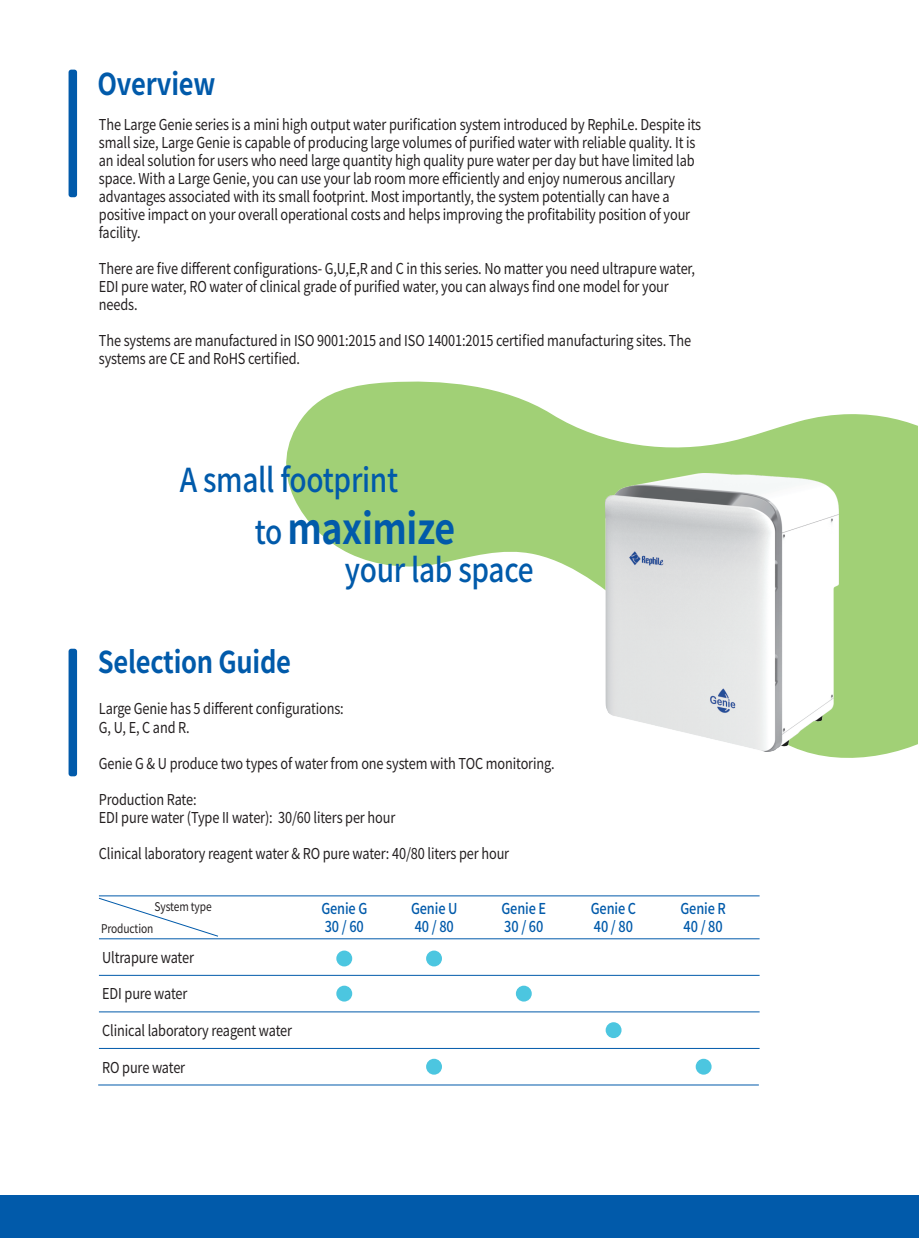
<style>
.page{position:relative;width:919px;height:1238px;background:#fff}
.page>*{position:absolute;margin:0;border:0;box-sizing:border-box;transform-origin:0 0}
.t1{font:700 42px "Source Han Sans CN";letter-spacing:-.01em;color:#015aaa;scale:.85 1}
.t2{font:500 33px "Source Han Sans CN";letter-spacing:-.01em;color:#015aaa;scale:.85 1}
.t3{font:700 30px "Source Han Sans CN";letter-spacing:-.01em;color:#015aaa;scale:.85 1}
.t4{font:15px/18px "Source Han Sans CN";letter-spacing:-.01em;color:#231f20;scale:.85 1}
.t5{font:500 15px/18px "Source Han Sans CN";letter-spacing:-.01em;color:#015aaa;scale:.85 1}
.t6{font:12px "Source Han Sans CN";letter-spacing:-.01em;color:#231f20;scale:.85 1}
.s1{font-weight:500;font-size:33px}
</style>
<div class="page">
<svg style="left:286px;top:381px;width:631px;height:377px"></svg>
<div style="left:0;top:1195px;width:918px;height:42px;background:#015aaa"></div>
<svg style="left:98px;top:897px;width:120px;height:40px"></svg>
<div style="left:336px;top:950px;width:16px;height:16px;background:#4cc6e0;border-radius:50%"></div>
<div style="left:336px;top:985px;width:16px;height:16px;background:#4cc6e0;border-radius:50%"></div>
<div style="left:516px;top:985px;width:15px;height:16px;background:#4cc6e0;border-radius:50%"></div>
<div style="left:605px;top:1022px;width:16px;height:16px;background:#4cc6e0;border-radius:50%"></div>
<div style="left:426px;top:950px;width:16px;height:16px;background:#4cc6e0;border-radius:50%"></div>
<div style="left:426px;top:1058px;width:16px;height:16px;background:#4cc6e0;border-radius:50%"></div>
<div style="left:695px;top:1058px;width:16px;height:16px;background:#4cc6e0;border-radius:50%"></div>
<div style="left:69px;top:70px;width:8px;height:127px;background:#015aaa;border-radius:3px"></div>
<div style="left:69px;top:648px;width:8px;height:128px;background:#015aaa;border-radius:3px"></div>
<img style="left:605px;top:473px;width:233px;height:278px">
<hr style="left:99px;top:895px;width:660px;height:1px;background:#015aaa">
<hr style="left:99px;top:938px;width:660px;height:1px;background:#015aaa">
<hr style="left:99px;top:974px;width:660px;height:1px;background:#015aaa">
<hr style="left:99px;top:1011px;width:660px;height:1px;background:#015aaa">
<hr style="left:99px;top:1047px;width:660px;height:1px;background:#015aaa">
<hr style="left:98px;top:1084px;width:660px;height:1px;background:#015aaa">
<h3 class="t3" style="left:97px;top:67px;width:140px">Overview</h3>
<p class="t4" style="left:99px;top:116px;width:710px">The Large Genie series is a mini high output water purification system introduced by RephiLe. Despite its small size, Large Genie is capable of producing large volumes of purified water with reliable quality. It is an ideal solution for users who need large quantity high quality pure water per day but have limited lab space. With a Large Genie, you can use your lab room more efficiently and enjoy numerous ancillary advantages associated with its small footprint. Most importantly, the system potentially can have a positive impact on your overall operational costs and helps improving the profitability position of your facility.</p>
<p class="t4" style="left:99px;top:260px;width:703px">There are five different configurations- G,U,E,R and C in this series. No matter you need ultrapure water,<br>EDI pure water, RO water of clinical grade of purified water, you can always find one model for your needs.</p>
<p class="t4" style="left:99px;top:332px;width:698px">The systems are manufactured in ISO 9001:2015 and ISO 14001:2015 certified manufacturing sites. The systems are CE and RoHS certified.</p>
<h2 class="t2" style="left:180px;top:461px;width:258px">A small footprint</h2>
<h1 class="t1" style="left:255px;top:505px;width:237px"><span class="s1">to</span> maximize</h1>
<h2 class="t2" style="left:345px;top:551px;width:224px">your lab space</h2>
<h3 class="t3" style="left:98px;top:644px;width:229px">Selection Guide</h3>
<p class="t4" style="left:99px;top:700px;width:289px">Large Genie has 5 different configurations:<br>G, U, E, C and R.</p>
<p class="t4" style="left:99px;top:754px;width:537px">Genie G &amp; U produce two types of water from one system with TOC monitoring.</p>
<p class="t4" style="left:99px;top:790px;width:350px">Production Rate:<br>EDI pure water (Type II water): 30/60 liters per hour</p>
<p class="t4" style="left:99px;top:844px;width:484px">Clinical laboratory reagent water &amp; RO pure water: 40/80 liters per hour</p>
<p class="t6" style="left:154px;top:899px;width:69px">System type</p>
<p class="t6" style="left:101px;top:921px;width:63px">Production</p>
<p class="t4" style="left:102px;top:948px;width:109px">Ultrapure water</p>
<p class="t4" style="left:102px;top:984px;width:102px">EDI pure water</p>
<p class="t4" style="left:102px;top:1021px;width:225px">Clinical laboratory reagent water</p>
<p class="t4" style="left:102px;top:1058px;width:99px">RO pure water</p>
<p class="t5" style="left:321px;top:899px;width:56px">Genie G<br>30 / 60</p>
<p class="t5" style="left:411px;top:899px;width:56px">Genie U<br>40 / 80</p>
<p class="t5" style="left:501px;top:899px;width:54px">Genie E<br>30 / 60</p>
<p class="t5" style="left:590px;top:899px;width:55px">Genie C<br>40 / 80</p>
<p class="t5" style="left:680px;top:899px;width:55px">Genie R<br>40 / 80</p>
</div>
